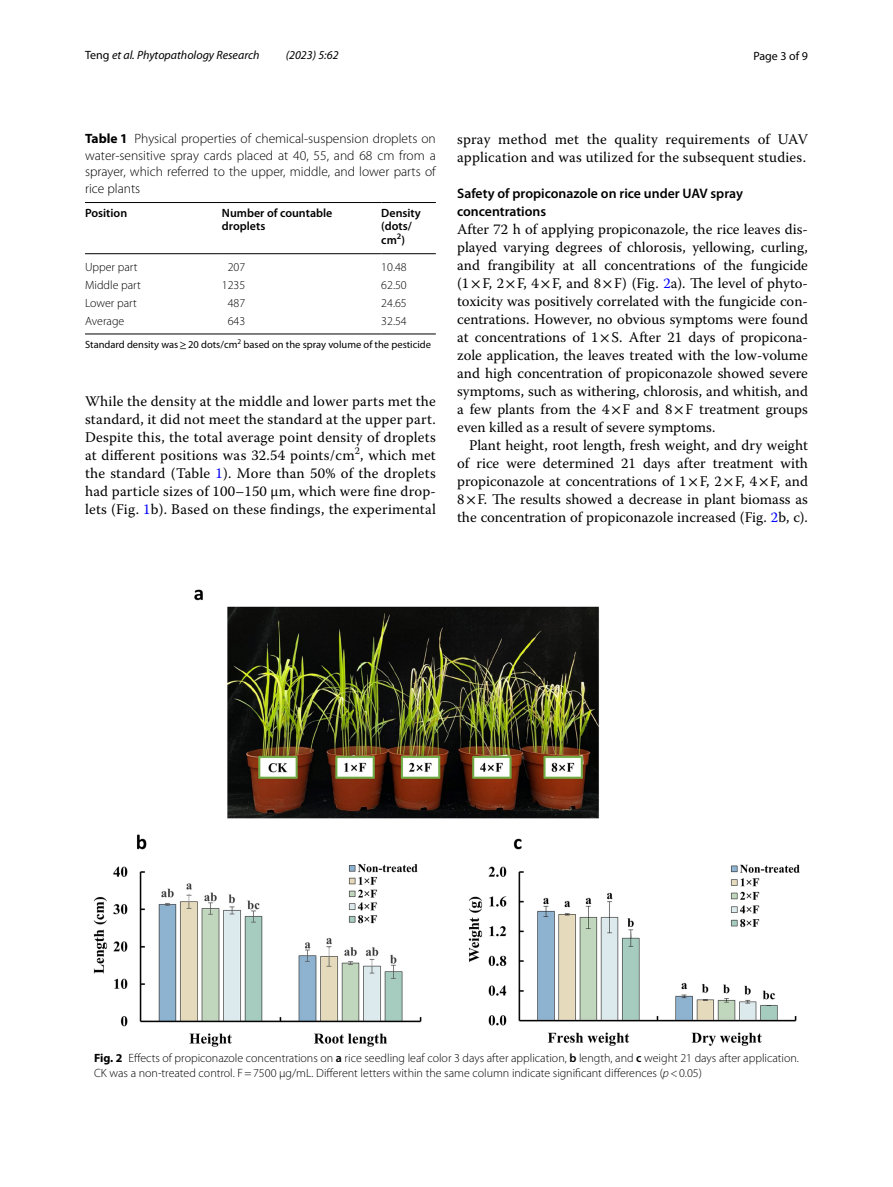
<style>
.page{position:relative;width:893px;height:1187px;background:#fff}
.page>*{position:absolute;margin:0;border:0;box-sizing:border-box;transform-origin:0 0}
.t1{font:14.7px/18px "Warnock Pro";letter-spacing:.01em;color:#000;text-align:justify}
.t2{font:600 13.8px/18px "Myriad Pro";color:#000}
.t3{font:300 13.5px/16.5px "Myriad Pro";color:#000;text-align:justify}
.t4{font:300 12px/15px "Myriad Pro";color:#000}
.t5{font:600 12px/13.5px "Myriad Pro";color:#000}
.t6{font:italic 12px "Myriad Pro";color:#000}
.t7{font:12px "Myriad Pro";color:#000}
.t8{font:10.5px "Myriad Pro";color:#000}
.s1{font-style:normal}
.s2{font-weight:700}
.s3{font-family:"STIX"}
.s4{color:#00f}
.s5{font-weight:600}
.s6{font-style:italic}
</style>
<div class="page">
<hr style="left:85px;top:202px;width:137px;height:1px;background:#000">
<hr style="left:85px;top:253px;width:137px;height:1px;background:#000">
<hr style="left:222px;top:202px;width:159px;height:1px;background:#000">
<hr style="left:222px;top:253px;width:159px;height:1px;background:#000">
<hr style="left:381px;top:202px;width:55px;height:1px;background:#000">
<hr style="left:381px;top:253px;width:55px;height:1px;background:#000">
<hr style="left:85px;top:334px;width:137px;height:1px;background:#000">
<hr style="left:222px;top:334px;width:159px;height:1px;background:#000">
<hr style="left:381px;top:334px;width:55px;height:1px;background:#000">
<img style="left:94px;top:589px;width:705px;height:457px">
<p class="t6" style="left:85px;top:48px;width:176px"><span class="s1">Teng</span> et al. Phytopathology Research</p>
<p class="t6" style="left:286px;top:48px;width:54px">(2023) 5:62</p>
<p class="t7" style="left:753px;top:48px;width:56px">Page 3 of 9</p>
<p class="t3" style="left:85px;top:130px;width:352px"><span class="s2">Table 1</span> Physical properties of chemical-suspension droplets on water-sensitive spray cards placed at 40, 55, and 68 cm from a sprayer, which referred to the upper, middle, and lower parts of rice plants</p>
<p class="t5" style="left:85px;top:206px;width:44px">Position</p>
<p class="t5" style="left:222px;top:206px;width:112px">Number of countable droplets</p>
<p class="t5" style="left:381px;top:206px;width:41px">Density (dots/ cm<sup>2</sup>)</p>
<p class="t4" style="left:85px;top:259px;width:54px">Upper part</p>
<p class="t4" style="left:228px;top:259px;width:19px">207</p>
<p class="t4" style="left:381px;top:259px;width:27px">10.48</p>
<p class="t4" style="left:85px;top:278px;width:57px">Middle part</p>
<p class="t4" style="left:222px;top:278px;width:25px">1235</p>
<p class="t4" style="left:381px;top:278px;width:27px">62.50</p>
<p class="t4" style="left:85px;top:296px;width:53px">Lower part</p>
<p class="t4" style="left:228px;top:296px;width:19px">487</p>
<p class="t4" style="left:381px;top:296px;width:27px">24.65</p>
<p class="t4" style="left:85px;top:314px;width:41px">Average</p>
<p class="t4" style="left:228px;top:314px;width:19px">643</p>
<p class="t4" style="left:381px;top:314px;width:27px">32.54</p>
<p class="t8" style="left:85px;top:338px;width:348px">Standard density was<span class="s3">≥</span>20 dots/cm<sup>2</sup> based on the spray volume of the pesticide</p>
<p class="t1" style="left:85px;top:392px;width:352px">While the density at the middle and lower parts met the standard, it did not meet the standard at the upper part.<br>Despite this, the total average point density of droplets at different positions was 32.54 points/cm<sup>2</sup>, which met the standard (Table <span class="s4">1</span>). More than 50% of the droplets had particle sizes of 100–150 μm, which were fine drop&shy;lets (Fig. <span class="s4">1</span>b). Based on these findings, the experimental</p>
<p class="t1" style="left:457px;top:130px;width:352px">spray method met the quality requirements of UAV application and was utilized for the subsequent studies.</p>
<p class="t2" style="left:457px;top:184px;width:287px">Safety of propiconazole on rice under UAV spray concentrations</p>
<p class="t1" style="left:457px;top:220px;width:352px">After 72 h of applying propiconazole, the rice leaves dis&shy;played varying degrees of chlorosis, yellowing, curling, and frangibility at all concentrations of the fungicide (1<span class="s3">×</span>F, 2<span class="s3">×</span>F, 4<span class="s3">×</span>F, and 8<span class="s3">×</span>F) (Fig. <span class="s4">2</span>a). The level of phyto&shy;toxicity was positively correlated with the fungicide con&shy;centrations. However, no obvious symptoms were found at concentrations of 1<span class="s3">×</span>S. After 21 days of propicona&shy;zole application, the leaves treated with the low-volume and high concentration of propiconazole showed severe symptoms, such as withering, chlorosis, and whitish, and a few plants from the 4<span class="s3">×</span>F and 8<span class="s3">×</span>F treatment groups even killed as a result of severe symptoms.</p>
<p class="t1" style="left:457px;top:436px;width:352px;text-indent:12px">Plant height, root length, fresh weight, and dry weight of rice were determined 21 days after treatment with propiconazole at concentrations of 1<span class="s3">×</span>F, 2<span class="s3">×</span>F, 4<span class="s3">×</span>F, and 8<span class="s3">×</span>F. The results showed a decrease in plant biomass as the concentration of propiconazole increased (Fig. <span class="s4">2</span>b, c).</p>
<p class="t4" style="left:94px;top:1050px;width:706px"><span class="s2">Fig. 2</span> Effects of propiconazole concentrations on <span class="s5">a</span> rice seedling leaf color 3 days after application, <span class="s5">b</span> length, and <span class="s5">c</span> weight 21 days after application.<br>CK was a non-treated control. F=7500 μg/mL. Different letters within the same column indicate significant differences (<span class="s6">p</span>&lt;0.05)</p>
</div>
